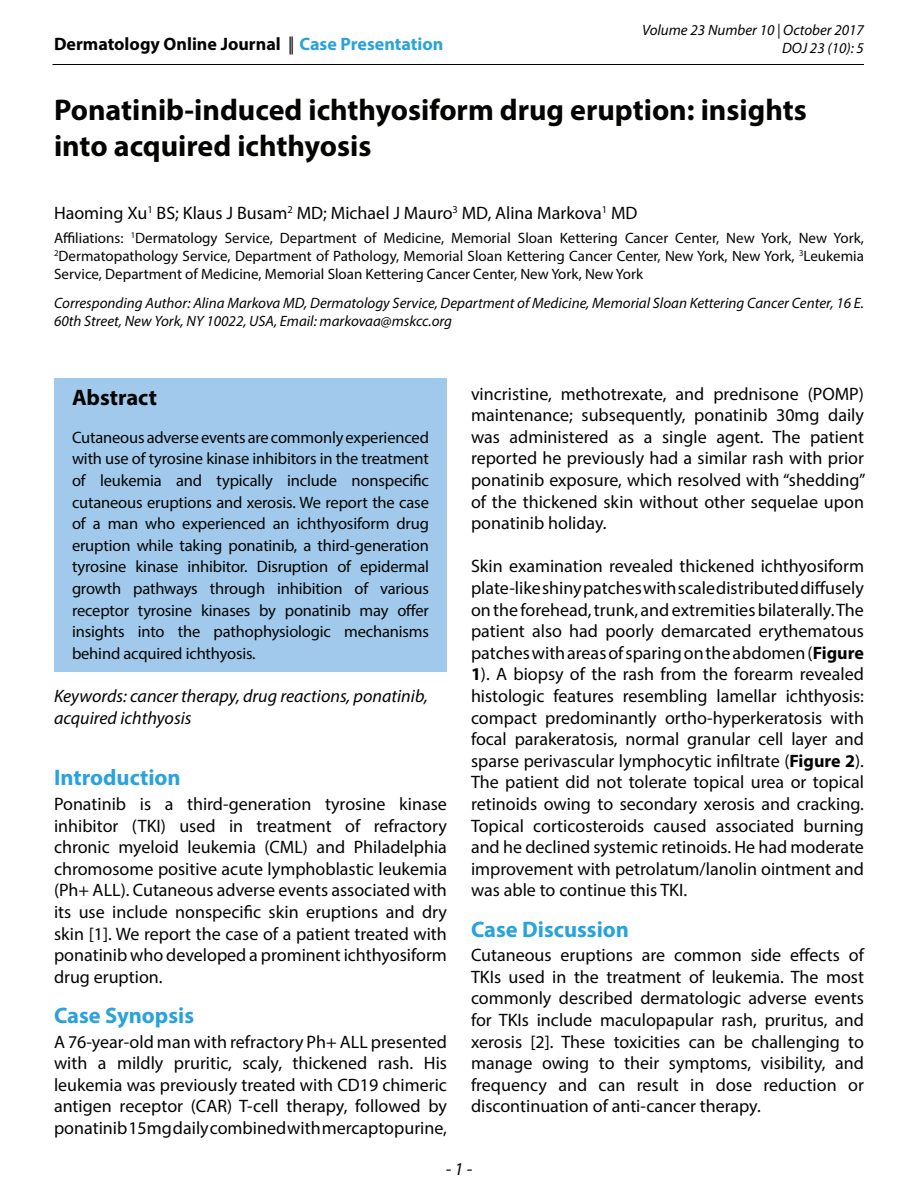
<style>
.page{position:relative;width:918px;height:1188px;background:#fff}
.page>*{position:absolute;margin:0;border:0;box-sizing:border-box;transform-origin:0 0}
.t1{font:700 30px/36px "Myriad Pro";color:#040503}
.Sub_title_Color{font:700 22.5px "Myriad Pro";color:#2aa2db}
.Sub_title_Abstract{font:700 22.5px "Myriad Pro";color:#040503}
.Body_text{font:18px/21.6px "Myriad Pro";color:#040503;text-align:justify}
.Keywords{font:italic 18px/21.6px "Myriad Pro";color:#040503}
.Affiliations_1{font:18px "Myriad Pro";color:#040503}
.t2{font:700 18px "Myriad Pro";color:#040503}
.Body_text_Abstract{font:16.5px/21.6px "Myriad Pro";letter-spacing:-.01em;color:#040503;text-align:justify}
.Affiliations_1-2{font:15px/18px "Myriad Pro";color:#040503;text-align:justify}
.Corresponding_author{font:italic 15px/18px "Myriad Pro";color:#040503;text-align:right}
.s1{font-weight:400}
.s2{color:#2aa2db}
.s3{font-weight:700}
</style>
<div class="page">
<hr style="left:52px;top:64px;width:812px;height:1px;background:#040503">
<div style="left:54px;top:378px;width:393px;height:294px;background:#a0c9eb"></div>
<p class="t2" style="left:54px;top:32px;width:391px">Dermatology Online Journal <span class="s1">||</span> <span class="s2">Case Presentation</span></p>
<p class="Corresponding_author" style="left:642px;top:20px;width:223px">Volume 23 Number 10 | October 2017<br>DOJ 23 (10): 5</p>
<p class="t1" style="left:54px;top:91px;width:754px">Ponatinib-induced ichthyosiform drug eruption: insights into acquired ichthyosis</p>
<p class="Affiliations_1" style="left:54px;top:202px;width:585px">Haoming Xu<sup>1</sup> BS; Klaus J Busam<sup>2</sup> MD; Michael J Mauro<sup>3</sup> MD, Alina Markova<sup>1</sup> MD</p>
<p class="Affiliations_1-2" style="left:54px;top:229px;width:812px">Affiliations: <sup>1</sup>Dermatology Service, Department of Medicine, Memorial Sloan Kettering Cancer Center, New York, New York, <sup>2</sup>Dermatopathology Service, Department of Pathology, Memorial Sloan Kettering Cancer Center, New York, New York, <sup>3</sup>Leukemia Service, Department of Medicine, Memorial Sloan Kettering Cancer Center, New York, New York</p>
<p class="Corresponding_author" style="left:54px;top:293px;width:812px;text-align:left">Corresponding Author: Alina Markova MD, Dermatology Service, Department of Medicine, Memorial Sloan Kettering Cancer Center, 16 E.<br>60th Street, New York, NY 10022, USA, Email: markovaa@mskcc.org</p>
<p class="Sub_title_Abstract" style="left:72px;top:383px;width:87px">Abstract</p>
<p class="Body_text_Abstract" style="left:72px;top:426px;width:359px">Cutaneous adverse events are commonly experienced with use of tyrosine kinase inhibitors in the treatment of leukemia and typically include nonspecific cutaneous eruptions and xerosis. We report the case of a man who experienced an ichthyosiform drug eruption while taking ponatinib, a third-generation tyrosine kinase inhibitor. Disruption of epidermal growth pathways through inhibition of various receptor tyrosine kinases by ponatinib may offer insights into the pathophysiologic mechanisms behind acquired ichthyosis.</p>
<p class="Keywords" style="left:54px;top:685px;width:375px">Keywords: cancer therapy, drug reactions, ponatinib, acquired ichthyosis</p>
<p class="Sub_title_Color" style="left:54px;top:763px;width:128px">Introduction</p>
<p class="Body_text" style="left:54px;top:793px;width:395px">Ponatinib is a third-generation tyrosine kinase inhibitor (TKI) used in treatment of refractory chronic myeloid leukemia (CML) and Philadelphia chromosome positive acute lymphoblastic leukemia (Ph+ ALL). Cutaneous adverse events associated with its use include nonspecific skin eruptions and dry skin [1]. We report the case of a patient treated with ponatinib who developed a prominent ichthyosiform drug eruption.</p>
<p class="Sub_title_Color" style="left:54px;top:1001px;width:142px">Case Synopsis</p>
<p class="Body_text" style="left:54px;top:1030px;width:395px">A 76-year-old man with refractory Ph+ ALL presented with a mildly pruritic, scaly, thickened rash. His leukemia was previously treated with CD19 chimeric antigen receptor (CAR) T-cell therapy, followed by ponatinib 15mg daily combined with mercaptopurine,</p>
<p class="Body_text" style="left:471px;top:382px;width:396px">vincristine, methotrexate, and prednisone (POMP) maintenance; subsequently, ponatinib 30mg daily was administered as a single agent. The patient reported he previously had a similar rash with prior ponatinib exposure, which resolved with “shedding” of the thickened skin without other sequelae upon ponatinib holiday.</p>
<p class="Body_text" style="left:471px;top:555px;width:395px">Skin examination revealed thickened ichthyosiform plate-like shiny patches with scale distributed diffusely on the forehead, trunk, and extremities bilaterally. The patient also had poorly demarcated erythematous patches with areas of sparing on the abdomen (<span class="s3">Figure 1</span>). A biopsy of the rash from the forearm revealed histologic features resembling lamellar ichthyosis: compact predominantly ortho-hyperkeratosis with focal parakeratosis, normal granular cell layer and sparse perivascular lymphocytic infiltrate (<span class="s3">Figure 2</span>).<br>The patient did not tolerate topical urea or topical retinoids owing to secondary xerosis and cracking.<br>Topical corticosteroids caused associated burning and he declined systemic retinoids. He had moderate improvement with petrolatum/lanolin ointment and was able to continue this TKI.</p>
<p class="Sub_title_Color" style="left:471px;top:914px;width:160px">Case Discussion</p>
<p class="Body_text" style="left:471px;top:944px;width:395px">Cutaneous eruptions are common side effects of TKIs used in the treatment of leukemia. The most commonly described dermatologic adverse events for TKIs include maculopapular rash, pruritus, and xerosis [2]. These toxicities can be challenging to manage owing to their symptoms, visibility, and frequency and can result in dose reduction or discontinuation of anti-cancer therapy.</p>
<p class="Keywords" style="left:446px;top:1157px;width:28px">- 1 -</p>
</div>
